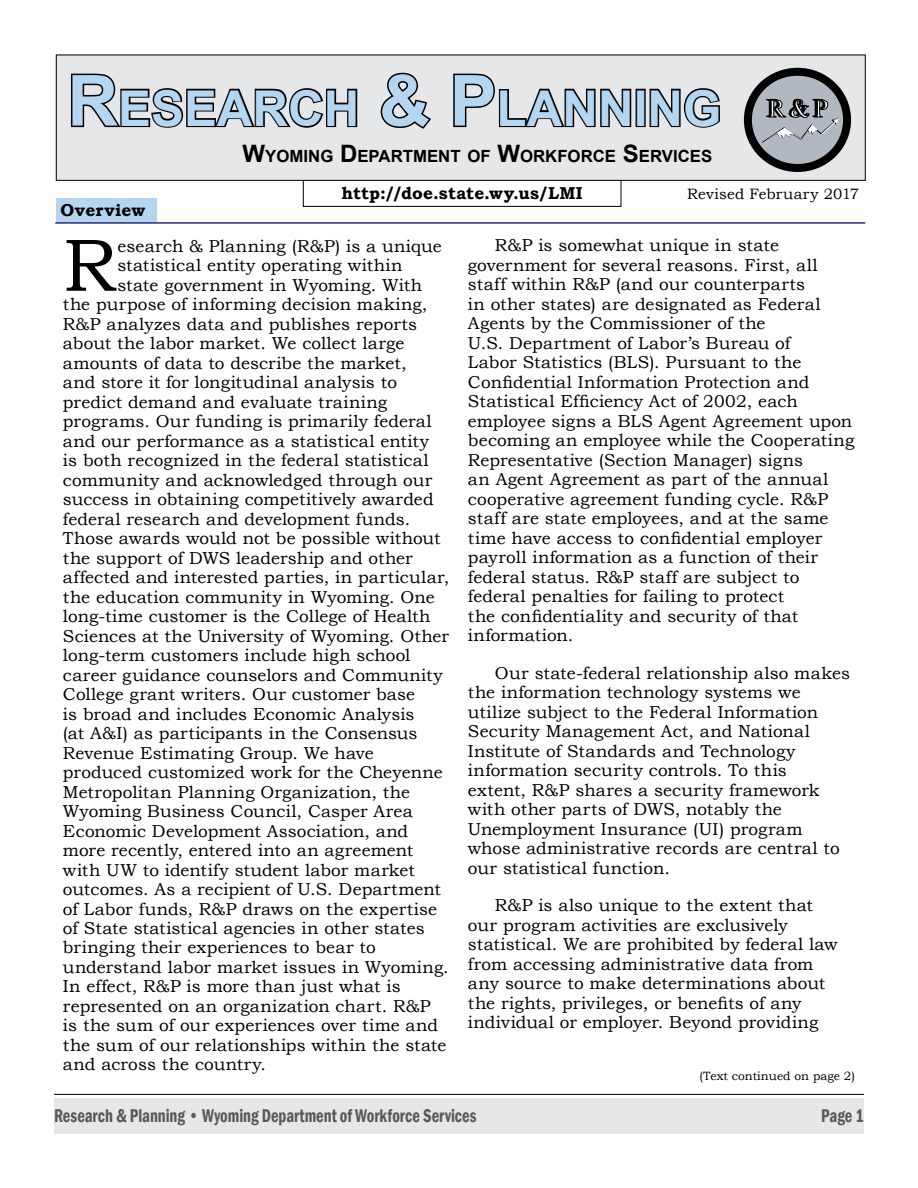
<style>
.page{position:relative;width:918px;height:1188px;background:#fff}
.page>*{position:absolute;margin:0;border:0;box-sizing:border-box;transform-origin:0 0}
.t1{font:74.55px "Bookman Old Style";color:#000}
.t2{font:700 49.35px "Arial";color:#b5d6f1}
.t3{font:600 condensed 18.9px "Franklin Gothic";color:#58595b;scale:.87 1}
.t4{font:17.25px/19.5px "Bookman Old Style";letter-spacing:.005em;color:#000}
.t5{font:700 17.25px "Bookman Old Style";letter-spacing:.01em;color:#000}
.t6{font:700 16.8px "Arial";color:#000}
.t7{font:15px "Bookman Old Style";letter-spacing:.015em;color:#000}
.t8{font:12px "Bookman Old Style";color:#000}
.s1{font-size:70.5px}
.s2{font-size:24px}
</style>
<div class="page">
<div style="left:54px;top:1098px;width:810px;height:36px;background:#e6e7e8"></div>
<hr style="left:54px;top:1094px;width:810px;height:1px;background:#000">
<div style="left:303px;top:179px;width:318px;height:28px;border:1px solid #000"></div>
<div style="left:56px;top:55px;width:809px;height:126px;background:#e6e7e8"></div>
<div style="left:56px;top:55px;width:810px;height:126px;border:1px solid #000"></div>
<div style="left:56px;top:198px;width:101px;height:24px;background:#b5d6f1"></div>
<hr style="left:55px;top:222px;width:810px;height:2px;background:#292b76">
<svg style="left:71px;top:73px;width:287px;height:55px"></svg>
<svg style="left:380px;top:72px;width:51px;height:57px"></svg>
<svg style="left:453px;top:73px;width:179px;height:55px"></svg>
<div style="left:636px;top:89px;width:10px;height:38px;border:3px solid #000"></div>
<svg style="left:649px;top:88px;width:71px;height:40px"></svg>
<svg style="left:750px;top:74px;width:94px;height:91px;background:#94989d"></svg>
<div style="left:744px;top:68px;width:107px;height:104px;border:8px solid #000;border-radius:50%"></div>
<h2 class="t2" style="left:67px;top:75px;width:656px"><span class="s1">R</span>ESEARCH <span class="s1">&amp; P</span>LANNING</h2>
<p class="t6" style="left:243px;top:145px;width:471px"><span class="s2">W</span>YOMING <span class="s2">D</span>EPARTMENT OF <span class="s2">W</span>ORKFORCE <span class="s2">S</span>ERVICES</p>
<p class="t5" style="left:61px;top:198px;width:86px">Overview</p>
<p class="t5" style="left:342px;top:181px;width:243px">http://doe.state.wy.us/LMI</p>
<p class="t7" style="left:687px;top:184px;width:174px">Revised February 2017</p>
<h1 class="t1" style="left:63px;top:217px;width:55px">R</h1>
<p class="t4" style="left:117px;top:236px;width:326px">esearch &amp; Planning (R&amp;P) is a unique</p>
<p class="t4" style="left:117px;top:256px;width:287px">statistical entity operating within</p>
<p class="t4" style="left:117px;top:275px;width:306px">state government in Wyoming. With</p>
<p class="t4" style="left:63px;top:295px;width:366px">the purpose of informing decision making,</p>
<p class="t4" style="left:63px;top:314px;width:356px">R&amp;P analyzes data and publishes reports</p>
<p class="t4" style="left:63px;top:334px;width:343px">about the labor market. We collect large</p>
<p class="t4" style="left:63px;top:353px;width:345px">amounts of data to describe the market,</p>
<p class="t4" style="left:63px;top:373px;width:336px">and store it for longitudinal analysis to</p>
<p class="t4" style="left:63px;top:392px;width:326px">predict demand and evaluate training</p>
<p class="t4" style="left:63px;top:412px;width:370px">programs. Our funding is primarily federal</p>
<p class="t4" style="left:63px;top:431px;width:368px">and our performance as a statistical entity</p>
<p class="t4" style="left:63px;top:451px;width:367px">is both recognized in the federal statistical</p>
<p class="t4" style="left:63px;top:470px;width:371px">community and acknowledged through our</p>
<p class="t4" style="left:63px;top:490px;width:372px">success in obtaining competitively awarded</p>
<p class="t4" style="left:63px;top:509px;width:349px">federal research and development funds.</p>
<p class="t4" style="left:63px;top:529px;width:379px">Those awards would not be possible without</p>
<p class="t4" style="left:63px;top:548px;width:351px">the support of DWS leadership and other</p>
<p class="t4" style="left:63px;top:568px;width:388px">affected and interested parties, in particular,</p>
<p class="t4" style="left:63px;top:587px;width:373px">the education community in Wyoming. One</p>
<p class="t4" style="left:63px;top:607px;width:369px">long-time customer is the College of Health</p>
<p class="t4" style="left:63px;top:626px;width:388px">Sciences at the University of Wyoming. Other</p>
<p class="t4" style="left:63px;top:646px;width:349px">long-term customers include high school</p>
<p class="t4" style="left:63px;top:665px;width:381px">career guidance counselors and Community</p>
<p class="t4" style="left:63px;top:685px;width:354px">College grant writers. Our customer base</p>
<p class="t4" style="left:63px;top:704px;width:353px">is broad and includes Economic Analysis</p>
<p class="t4" style="left:63px;top:724px;width:356px">(at A&amp;I) as participants in the Consensus</p>
<p class="t4" style="left:63px;top:743px;width:312px">Revenue Estimating Group. We have</p>
<p class="t4" style="left:63px;top:762px;width:381px">produced customized work for the Cheyenne</p>
<p class="t4" style="left:63px;top:782px;width:349px">Metropolitan Planning Organization, the</p>
<p class="t4" style="left:63px;top:801px;width:351px">Wyoming Business Council, Casper Area</p>
<p class="t4" style="left:63px;top:821px;width:347px">Economic Development Association, and</p>
<p class="t4" style="left:63px;top:840px;width:352px">more recently, entered into an agreement</p>
<p class="t4" style="left:63px;top:860px;width:354px">with UW to identify student labor market</p>
<p class="t4" style="left:63px;top:879px;width:379px">outcomes. As a recipient of U.S. Department</p>
<p class="t4" style="left:63px;top:899px;width:376px">of Labor funds, R&amp;P draws on the expertise</p>
<p class="t4" style="left:63px;top:918px;width:363px">of State statistical agencies in other states</p>
<p class="t4" style="left:63px;top:938px;width:314px">bringing their experiences to bear to</p>
<p class="t4" style="left:63px;top:957px;width:387px">understand labor market issues in Wyoming.</p>
<p class="t4" style="left:63px;top:977px;width:339px">In effect, R&amp;P is more than just what is</p>
<p class="t4" style="left:63px;top:996px;width:369px">represented on an organization chart. R&amp;P</p>
<p class="t4" style="left:63px;top:1016px;width:377px">is the sum of our experiences over time and</p>
<p class="t4" style="left:63px;top:1035px;width:385px">the sum of our relationships within the state</p>
<p class="t4" style="left:63px;top:1055px;width:204px">and across the country.</p>
<p class="t4" style="left:468px;top:236px;width:388px;text-indent:27px">R&amp;P is somewhat unique in state government for several reasons. First, all staff within R&amp;P (and our counterparts<br>in other states) are designated as Federal Agents by the Commissioner of the<br>U.S. Department of Labor’s Bureau of<br>Labor Statistics (BLS). Pursuant to the Confidential Information Protection and Statistical Efficiency Act of 2002, each employee signs a BLS Agent Agreement upon becoming an employee while the Cooperating Representative (Section Manager) signs<br>an Agent Agreement as part of the annual cooperative agreement funding cycle. R&amp;P staff are state employees, and at the same time have access to confidential employer payroll information as a function of their federal status. R&amp;P staff are subject to federal penalties for failing to protect<br>the confidentiality and security of that information.</p>
<p class="t4" style="left:468px;top:663px;width:384px;text-indent:27px">Our state-federal relationship also makes the information technology systems we utilize subject to the Federal Information Security Management Act, and National Institute of Standards and Technology information security controls. To this<br>extent, R&amp;P shares a security framework with other parts of DWS, notably the Unemployment Insurance (UI) program whose administrative records are central to our statistical function.</p>
<p class="t4" style="left:468px;top:896px;width:371px;text-indent:27px">R&amp;P is also unique to the extent that our program activities are exclusively statistical. We are prohibited by federal law from accessing administrative data from any source to make determinations about the rights, privileges, or benefits of any individual or employer. Beyond providing</p>
<p class="t8" style="left:699px;top:1068px;width:157px">(Text continued on page 2)</p>
<p class="t3" style="left:54px;top:1103px;width:487px">Research &amp; Planning • Wyoming Department of Workforce Services</p>
<p class="t3" style="left:821px;top:1103px;width:51px">Page 1</p>
</div>
